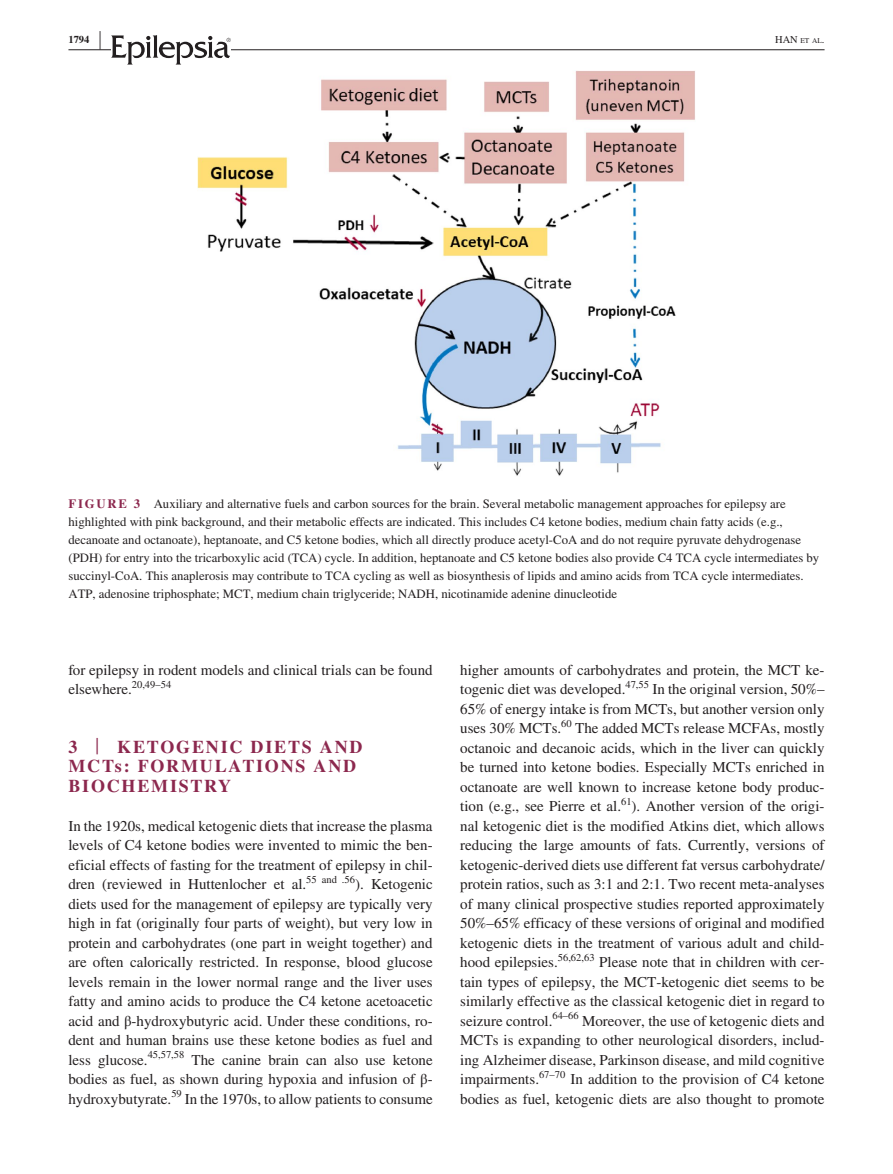
<style>
.page{position:relative;width:893px;height:1174px;background:#fff}
.page>*{position:absolute;margin:0;border:0;box-sizing:border-box;transform-origin:0 0}
.t1{font:700 25.95px "STIX";color:#231f20;scale:.36 1}
.t2{font:700 18px/19.5px "STIX";letter-spacing:.1em;color:#8c284e}
.t3{font:15px/19.5px "STIX";color:#231f20;text-align:justify}
.t4{font:12.75px/18px "STIX";color:#231f20}
.t5{font:10.5px "STIX";color:#231f20}
.t6{font:10.5px "STIX";color:#231f20}
.t7{font:700 10.5px "STIX";color:#231f20}
.s1{font-size:7.35px}
.s2{font-weight:700;color:#8c284e}
.s3{font-weight:400;font-size:23.7px}
</style>
<div class="page">
<hr style="left:68px;top:49px;width:756px;height:1px;background:#231f20">
<svg style="left:111px;top:35px;width:120px;height:30px"></svg>
<img style="left:198px;top:70px;width:497px;height:406px">
<p class="t7" style="left:68px;top:33px;width:22px">1794</p>
<h1 class="t1" style="left:99px;top:25px;width:7px">|</h1>
<p class="t6" style="left:775px;top:32px;width:51px">HAN <span class="s1">et al</span>.</p>
<p class="t4" style="left:68px;top:496px;width:752px"><span class="s2">FIGURE 3</span> Auxiliary and alternative fuels and carbon sources for the brain. Several metabolic management approaches for epilepsy are highlighted with pink background, and their metabolic effects are indicated. This includes C4 ketone bodies, medium chain fatty acids (e.g., decanoate and octanoate), heptanoate, and C5 ketone bodies, which all directly produce acetyl-CoA and do not require pyruvate dehydrogenase (PDH) for entry into the tricarboxylic acid (TCA) cycle. In addition, heptanoate and C5 ketone bodies also provide C4 TCA cycle intermediates by succinyl-CoA. This anaplerosis may contribute to TCA cycling as well as biosynthesis of lipids and amino acids from TCA cycle intermediates.<br>ATP, adenosine triphosphate; MCT, medium chain triglyceride; NADH, nicotinamide adenine dinucleotide</p>
<p class="t3" style="left:68px;top:661px;width:366px">for epilepsy in rodent models and clinical trials can be found elsewhere.</p>
<p class="t5" style="left:132px;top:677px;width:41px">20,49–54</p>
<p class="t2" style="left:68px;top:737px;width:295px">3 <span class="s3">|</span> KETOGENIC DIETS AND<br>MCTs: FORMULATIONS AND<br>BIOCHEMISTRY</p>
<p class="t3" style="left:68px;top:817px;width:366px">In the 1920s, medical ketogenic diets that increase the plasma levels of C4 ketone bodies were invented to mimic the ben&shy;eficial effects of fasting for the treatment of epilepsy in chil&shy;dren (reviewed in Huttenlocher et al.</p>
<p class="t5" style="left:306px;top:872px;width:50px">55 and .56</p>
<p class="t3" style="left:68px;top:875px;width:366px;text-indent:287px">). Ketogenic diets used for the management of epilepsy are typically very high in fat (originally four parts of weight), but very low in protein and carbohydrates (one part in weight together) and are often calorically restricted. In response, blood glucose levels remain in the lower normal range and the liver uses fatty and amino acids to produce the C4 ketone acetoacetic acid and β-hydroxybutyric acid. Under these conditions, ro&shy;dent and human brains use these ketone bodies as fuel and less glucose.</p>
<p class="t5" style="left:148px;top:1047px;width:38px">45,57,58</p>
<p class="t3" style="left:68px;top:1051px;width:366px;text-indent:123px">The canine brain can also use ketone bodies as fuel, as shown during hypoxia and infusion of β&shy;hydroxybutyrate.</p>
<p class="t5" style="left:171px;top:1086px;width:12px">59</p>
<p class="t3" style="left:185px;top:1090px;width:249px">In the 1970s, to allow patients to consume</p>
<p class="t3" style="left:460px;top:661px;width:366px">higher amounts of carbohydrates and protein, the MCT ke&shy;togenic diet was developed.</p>
<p class="t5" style="left:625px;top:677px;width:25px">47,55</p>
<p class="t3" style="left:460px;top:680px;width:366px;text-indent:192px">In the original version, 50%– 65% of energy intake is from MCTs, but another version only uses 30% MCTs.</p>
<p class="t5" style="left:561px;top:716px;width:12px">60</p>
<p class="t3" style="left:460px;top:719px;width:366px;text-indent:115px">The added MCTs release MCFAs, mostly octanoic and decanoic acids, which in the liver can quickly be turned into ketone bodies. Especially MCTs enriched in octanoate are well known to increase ketone body produc&shy;tion (e.g., see Pierre et al.</p>
<p class="t5" style="left:621px;top:794px;width:12px">61</p>
<p class="t3" style="left:460px;top:797px;width:366px;text-indent:171px">). Another version of the origi&shy;nal ketogenic diet is the modified Atkins diet, which allows reducing the large amounts of fats. Currently, versions of ketogenic-derived diets use different fat versus carbohydrate/ protein ratios, such as 3:1 and 2:1. Two recent meta-analyses of many clinical prospective studies reported approximately 50%–65% efficacy of these versions of original and modified ketogenic diets in the treatment of various adult and child&shy;hood epilepsies.</p>
<p class="t5" style="left:558px;top:950px;width:38px">56,62,63</p>
<p class="t3" style="left:460px;top:953px;width:366px;text-indent:139px">Please note that in children with cer&shy;tain types of epilepsy, the MCT-ketogenic diet seems to be similarly effective as the classical ketogenic diet in regard to seizure control.</p>
<p class="t5" style="left:552px;top:1008px;width:28px">64–66</p>
<p class="t3" style="left:460px;top:1012px;width:366px;text-indent:122px">Moreover, the use of ketogenic diets and MCTs is expanding to other neurological disorders, includ&shy;ing Alzheimer disease, Parkinson disease, and mild cognitive impairments.</p>
<p class="t5" style="left:539px;top:1067px;width:28px">67–70</p>
<p class="t3" style="left:460px;top:1070px;width:366px;text-align:right">In addition to the provision of C4 ketone<br>bodies as fuel, ketogenic diets are also thought to promote</p>
</div>
